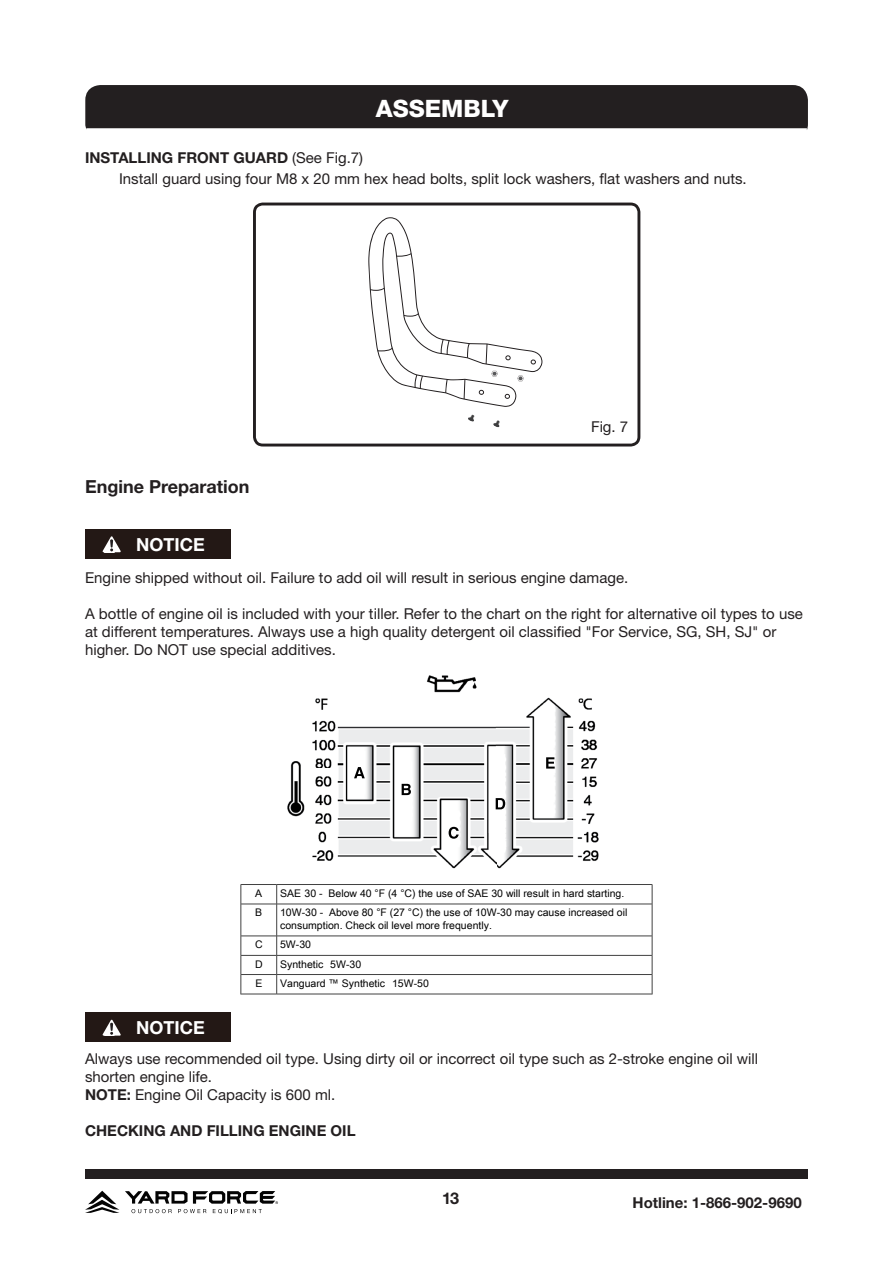
<style>
.page{position:relative;width:893px;height:1263px;background:#fff}
.page>*{position:absolute;margin:0;border:0;box-sizing:border-box;transform-origin:0 0}
.t1{font:800 24px "Helvetica Neue LT Std";color:#fff}
.t2{font:700 18px "Helvetica Neue LT Std";color:#231f20}
.t3{font:700 18px "Helvetica Neue LT Std";color:#fff}
.t4{font:700 16.2px "Helvetica Neue LT Std";color:#231f20}
.t5{font:15px/18px "Helvetica Neue LT Std";color:#231f20}
.t6{font:700 15px "Helvetica Neue LT Std";color:#231f20}
.t7{font:700 15px "Helvetica Neue LT Pro";color:#231f20}
.t8{font:10.5px/19.4px "Arial Unicode MS";color:#000}
.s1{font-weight:400}
.s2{font-weight:700}
</style>
<div class="page">
<svg style="left:85px;top:1191px;width:34px;height:22px"></svg>
<svg style="left:125px;top:1191px;width:153px;height:22px"></svg>
<div style="left:85px;top:1169px;width:723px;height:9px;background:#231f20"></div>
<svg style="left:253px;top:203px;width:387px;height:243px"></svg>
<img style="left:287px;top:675px;width:312px;height:194px">
<svg style="left:354px;top:767px;width:11px;height:11px"></svg>
<svg style="left:402px;top:784px;width:9px;height:11px"></svg>
<svg style="left:449px;top:827px;width:10px;height:12px"></svg>
<svg style="left:496px;top:798px;width:9px;height:11px"></svg>
<svg style="left:546px;top:757px;width:9px;height:11px"></svg>
<svg style="left:241px;top:884px;width:412px;height:110px"></svg>
<svg style="left:85px;top:85px;width:723px;height:45px;background:#2c2829"></svg>
<div style="left:85px;top:529px;width:146px;height:29px;background:#231815"></div>
<svg style="left:102px;top:536px;width:19px;height:16px"></svg>
<div style="left:85px;top:1013px;width:146px;height:29px;background:#231815"></div>
<svg style="left:102px;top:1020px;width:19px;height:15px"></svg>
<div style="left:567px;top:416px;width:61px;height:22px;background:#fff"></div>
<p class="t1" style="left:376px;top:94px;width:134px">ASSEMBLY</p>
<p class="t6" style="left:85px;top:148px;width:280px">INSTALLING FRONT GUARD <span class="s1">(See Fig.7)</span></p>
<p class="t5" style="left:119px;top:170px;width:629px">Install guard using four M8 x 20 mm hex head bolts, split lock washers, flat washers and nuts.</p>
<p class="t2" style="left:85px;top:475px;width:166px">Engine Preparation</p>
<p class="t3" style="left:136px;top:533px;width:70px">NOTICE</p>
<p class="t5" style="left:591px;top:417px;width:39px">Fig. 7</p>
<p class="t5" style="left:85px;top:569px;width:545px">Engine shipped without oil. Failure to add oil will result in serious engine damage.</p>
<p class="t5" style="left:85px;top:605px;width:719px">A bottle of engine oil is included with your tiller. Refer to the chart on the right for alternative oil types to use at different temperatures. Always use a high quality detergent oil classified "For Service, SG, SH, SJ" or higher. Do NOT use special additives.</p>
<p class="t3" style="left:136px;top:1016px;width:70px">NOTICE</p>
<p class="t8" style="left:255px;top:883px;width:9px">A</p>
<p class="t8" style="left:280px;top:883px;width:349px">SAE 30 - Below 40 °F (4 °C) the use of SAE 30 will result in hard starting.<br>10W-30 - Above 80 °F (27 °C) the use of 10W-30 may cause increased oil</p>
<p class="t8" style="left:280px;top:915px;width:213px">consumption. Check oil level more frequently.</p>
<p class="t8" style="left:255px;top:903px;width:9px">B</p>
<p class="t8" style="left:255px;top:935px;width:9px">C</p>
<p class="t8" style="left:280px;top:935px;width:32px">5W-30</p>
<p class="t8" style="left:255px;top:954px;width:9px">D</p>
<p class="t8" style="left:280px;top:954px;width:83px">Synthetic 5W-30</p>
<p class="t8" style="left:255px;top:973px;width:9px">E</p>
<p class="t8" style="left:280px;top:973px;width:150px">Vanguard ™ Synthetic 15W-50</p>
<p class="t5" style="left:85px;top:1049px;width:675px">Always use recommended oil type. Using dirty oil or incorrect oil type such as 2-stroke engine oil will shorten engine life.</p>
<p class="t5" style="left:85px;top:1085px;width:252px"><span class="s2">NOTE:</span> Engine Oil Capacity is 600 ml.</p>
<p class="t6" style="left:85px;top:1121px;width:272px">CHECKING AND FILLING ENGINE OIL</p>
<p class="t4" style="left:442px;top:1188px;width:19px">13</p>
<p class="t7" style="left:633px;top:1193px;width:171px">Hotline: 1-866-902-9690</p>
</div>
